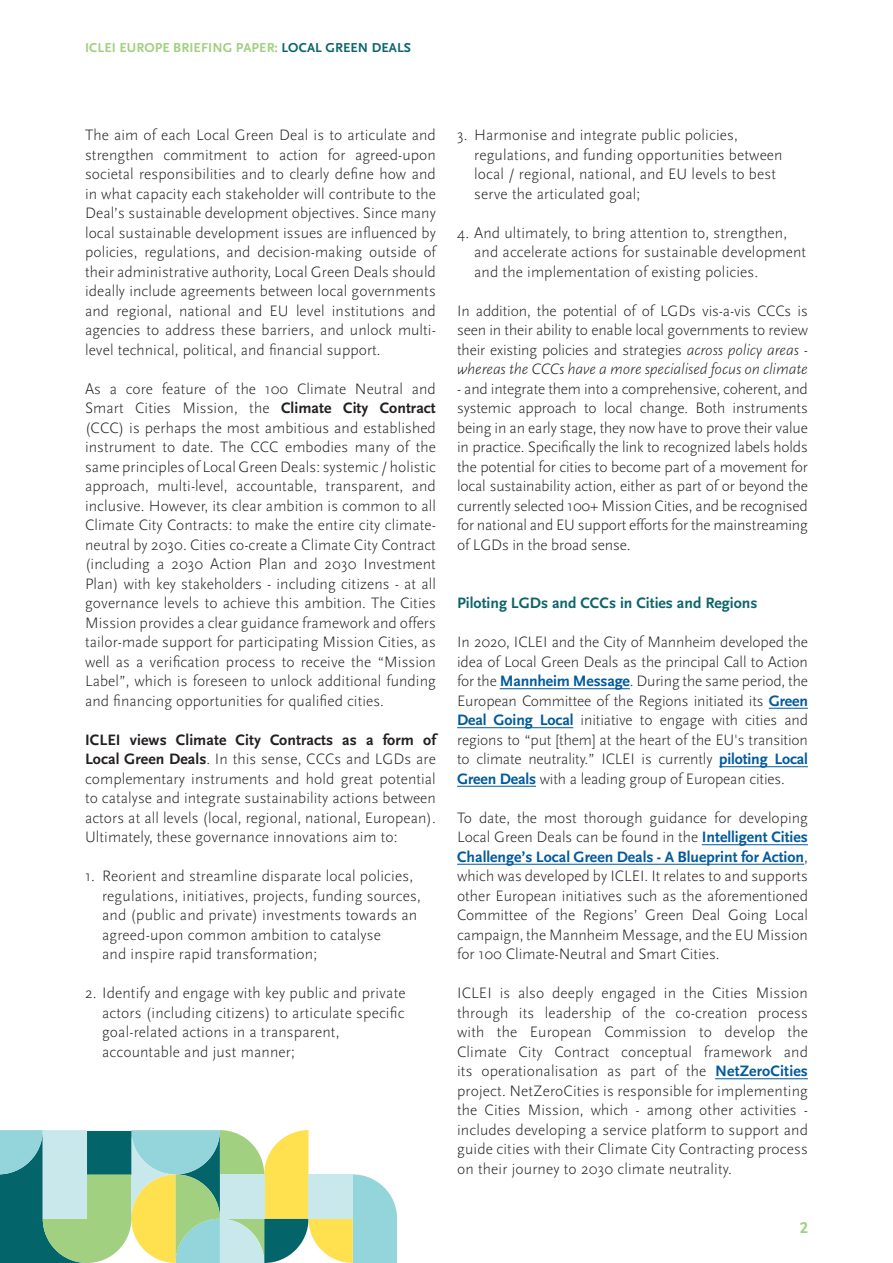
<style>
.page{position:relative;width:893px;height:1263px;background:#fff}
.page>*{position:absolute;margin:0;border:0;box-sizing:border-box;transform-origin:0 0}
.t1{font:700 16.5px "Scala Sans Pro";color:#a0d080}
.t2{font:300 15.75px/19.5px "Scala Sans Pro";letter-spacing:.01em;color:#231f20;text-align:justify}
.t3{font:700 15.75px "Scala Sans Pro";color:#0d656a}
.t4{font:700 13.5px "Scala Sans Pro";letter-spacing:.01em;color:#a0d080}
.s1{color:#0d656a}
.s2{font-weight:700}
.s3{font-style:italic}
.s4{font-weight:700;color:#015a9d}
</style>
<div class="page">
<hr style="left:500px;top:688px;width:130px;height:1px;background:#015a9d">
<hr style="left:769px;top:708px;width:39px;height:1px;background:#015a9d">
<hr style="left:457px;top:727px;width:116px;height:1px;background:#015a9d">
<hr style="left:719px;top:766px;width:89px;height:1px;background:#015a9d">
<hr style="left:457px;top:786px;width:79px;height:1px;background:#015a9d">
<hr style="left:702px;top:844px;width:106px;height:1px;background:#015a9d">
<hr style="left:457px;top:864px;width:347px;height:1px;background:#015a9d">
<hr style="left:715px;top:1078px;width:93px;height:1px;background:#015a9d">
<svg style="left:0;top:1131px;width:397px;height:132px;background:#a4caa8"></svg>
<div style="left:220px;top:1174px;width:44px;height:45px;background:#c8e8ec"></div>
<p class="t4" style="left:85px;top:40px;width:327px">ICLEI EUROPE BRIEFING PAPER: <span class="s1">LOCAL GREEN DEALS</span></p>
<p class="t2" style="left:85px;top:125px;width:352px">The aim of each Local Green Deal is to articulate and strengthen commitment to action for agreed-upon societal responsibilities and to clearly define how and in what capacity each stakeholder will contribute to the Deal’s sustainable development objectives. Since many local sustainable development issues are influenced by policies, regulations, and decision-making outside of their administrative authority, Local Green Deals should ideally include agreements between local governments and regional, national and EU level institutions and agencies to address these barriers, and unlock multi&shy;level technical, political, and financial support.</p>
<p class="t2" style="left:85px;top:379px;width:352px">As a core feature of the 100 Climate Neutral and Smart Cities Mission, the <span class="s2">Climate City Contract </span>(CCC) is perhaps the most ambitious and established instrument to date. The CCC embodies many of the same principles of Local Green Deals: systemic / holistic approach, multi-level, accountable, transparent, and inclusive. However, its clear ambition is common to all Climate City Contracts: to make the entire city climate&shy;neutral by 2030. Cities co-create a Climate City Contract (including a 2030 Action Plan and 2030 Investment Plan) with key stakeholders - including citizens - at all governance levels to achieve this ambition. The Cities Mission provides a clear guidance framework and offers tailor-made support for participating Mission Cities, as well as a verification process to receive the “Mission Label”, which is foreseen to unlock additional funding and financing opportunities for qualified cities.</p>
<p class="t2" style="left:85px;top:730px;width:352px"><span class="s2">ICLEI views Climate City Contracts as a form of Local Green Deals</span>. In this sense, CCCs and LGDs are complementary instruments and hold great potential to catalyse and integrate sustainability actions between actors at all levels (local, regional, national, European).<br>Ultimately, these governance innovations aim to:</p>
<p class="t2" style="left:102px;top:866px;width:320px;text-align:left;text-indent:-17px">1. Reorient and streamline disparate local policies, regulations, initiatives, projects, funding sources, and (public and private) investments towards an agreed-upon common ambition to catalyse<br>and inspire rapid transformation;</p>
<p class="t2" style="left:102px;top:983px;width:305px;text-align:left;text-indent:-17px">2. Identify and engage with key public and private actors (including citizens) to articulate specific goal-related actions in a transparent, accountable and just manner;</p>
<p class="t2" style="left:474px;top:125px;width:310px;text-align:left;text-indent:-17px">3. Harmonise and integrate public policies, regulations, and funding opportunities between local / regional, national, and EU levels to best serve the articulated goal;</p>
<p class="t2" style="left:474px;top:223px;width:334px;text-align:left;text-indent:-17px">4. And ultimately, to bring attention to, strengthen, and accelerate actions for sustainable development and the implementation of existing policies.</p>
<p class="t2" style="left:457px;top:301px;width:352px">In addition, the potential of of LGDs vis-a-vis CCCs is seen in their ability to enable local governments to review their existing policies and strategies <span class="s3">across policy areas - whereas the CCCs have a more specialised focus on climate</span></p>
<p class="t2" style="left:457px;top:379px;width:352px">- and integrate them into a comprehensive, coherent, and systemic approach to local change. Both instruments being in an early stage, they now have to prove their value in practice. Specifically the link to recognized labels holds the potential for cities to become part of a movement for local sustainability action, either as part of or beyond the currently selected 100+ Mission Cities, and be recognised for national and EU support efforts for the mainstreaming of LGDs in the broad sense.</p>
<p class="t3" style="left:457px;top:594px;width:302px">Piloting LGDs and CCCs in Cities and Regions</p>
<p class="t2" style="left:457px;top:632px;width:352px">In 2020, ICLEI and the City of Mannheim developed the idea of Local Green Deals as the principal Call to Action for the <span class="s4">Mannheim Message</span>. During the same period, the European Committee of the Regions initiated its <span class="s4">Green Deal Going Local</span> initiative to engage with cities and regions to “put [them] at the heart of the EU's transition to climate neutrality.” ICLEI is currently <span class="s4">piloting Local Green Deals</span> with a leading group of European cities.</p>
<p class="t2" style="left:457px;top:808px;width:352px">To date, the most thorough guidance for developing Local Green Deals can be found in the <span class="s4">Intelligent Cities Challenge’s Local Green Deals - A Blueprint for Action</span>, which was developed by ICLEI. It relates to and supports other European initiatives such as the aforementioned Committee of the Regions’ Green Deal Going Local campaign, the Mannheim Message, and the EU Mission for 100 Climate-Neutral and Smart Cities.</p>
<p class="t2" style="left:457px;top:983px;width:352px">ICLEI is also deeply engaged in the Cities Mission through its leadership of the co-creation process with the European Commission to develop the Climate City Contract conceptual framework and its operationalisation as part of the <span class="s4">NetZeroCities </span>project. NetZeroCities is responsible for implementing the Cities Mission, which - among other activities - includes developing a service platform to support and guide cities with their Climate City Contracting process on their journey to 2030 climate neutrality.</p>
<p class="t1" style="left:800px;top:1217px;width:10px">2</p>
</div>
